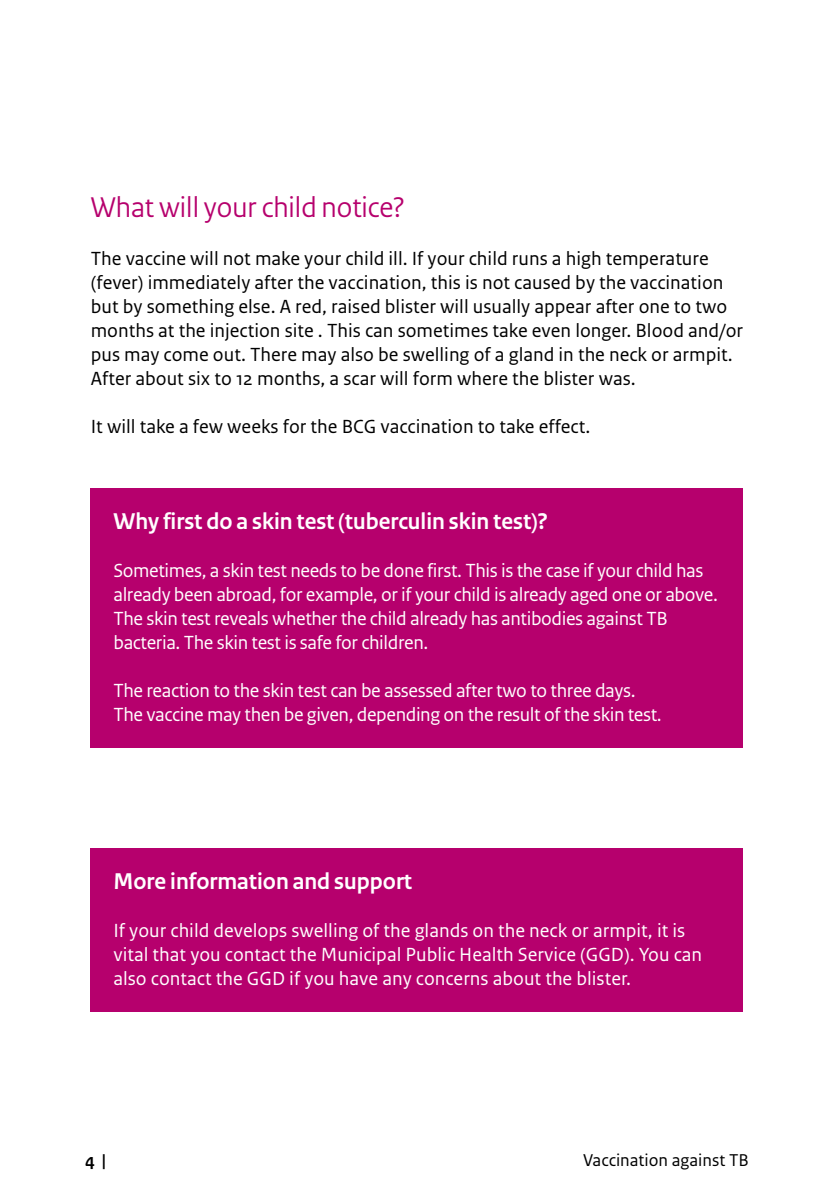
<style>
.page{position:relative;width:834px;height:1191px;background:#fff}
.page>*{position:absolute;margin:0;border:0;box-sizing:border-box;transform-origin:0 0}
.H2_RIVM_Paragraafkop{font:30px "Rijksoverheid Sans Heading";color:#b6006d}
.H3_Tussenkop_bold{font:700 24px "Rijksoverheid Sans Heading";color:#fff}
.P_RIVM_Broodtekst-sa{font:20px/24px "Rijksoverheid Sans Text";color:#000}
.Broodtekst_kader_wit{font:20px/24px "Rijksoverheid Sans Text";letter-spacing:-.02em;color:#fff}
.Broodtekst_kader_wit-2{font:20px/24px "Rijksoverheid Sans Text";color:#fff}
.t1{font:18px "Rijksoverheid Sans Text";color:#000}
.t2{font:700 18px "Rijksoverheid Sans Text";color:#000}
</style>
<div class="page">
<div style="left:91px;top:488px;width:652px;height:69px;background:#b6006d"></div>
<div style="left:91px;top:538px;width:652px;height:137px;background:#b6006d"></div>
<div style="left:91px;top:658px;width:652px;height:89px;background:#b6006d"></div>
<div style="left:91px;top:848px;width:652px;height:69px;background:#b6006d"></div>
<div style="left:91px;top:898px;width:652px;height:113px;background:#b6006d"></div>
<h2 class="H2_RIVM_Paragraafkop" style="left:91px;top:190px;width:315px">What will your child notice?</h2>
<p class="P_RIVM_Broodtekst-sa" style="left:91px;top:247px;width:653px">The vaccine will not make your child ill. If your child runs a high temperature (fever) immediately after the vaccination, this is not caused by the vaccination but by something else. A red, raised blister will usually appear after one to two months at the injection site . This can sometimes take even longer. Blood and/or pus may come out. There may also be swelling of a gland in the neck or armpit.<br>After about six to 12 months, a scar will form where the blister was.</p>
<p class="P_RIVM_Broodtekst-sa" style="left:91px;top:415px;width:501px">It will take a few weeks for the BCG vaccination to take effect.</p>
<h3 class="H3_Tussenkop_bold" style="left:113px;top:507px;width:435px">Why first do a skin test (tuberculin skin test)?</h3>
<p class="Broodtekst_kader_wit" style="left:113px;top:559px;width:606px">Sometimes, a skin test needs to be done first. This is the case if your child has already been abroad, for example, or if your child is already aged one or above.<br>The skin test reveals whether the child already has antibodies against TB bacteria. The skin test is safe for children.</p>
<p class="Broodtekst_kader_wit" style="left:113px;top:679px;width:549px">The reaction to the skin test can be assessed after two to three days.<br>The vaccine may then be given, depending on the result of the skin test.</p>
<h3 class="H3_Tussenkop_bold" style="left:113px;top:867px;width:300px">More information and support</h3>
<p class="Broodtekst_kader_wit-2" style="left:113px;top:919px;width:590px">If your child develops swelling of the glands on the neck or armpit, it is vital that you contact the Municipal Public Health Service (GGD). You can also contact the GGD if you have any concerns about the blister.</p>
<p class="t2" style="left:85px;top:1149px;width:22px">4 |</p>
<p class="t1" style="left:583px;top:1149px;width:167px">Vaccination against TB</p>
</div>
